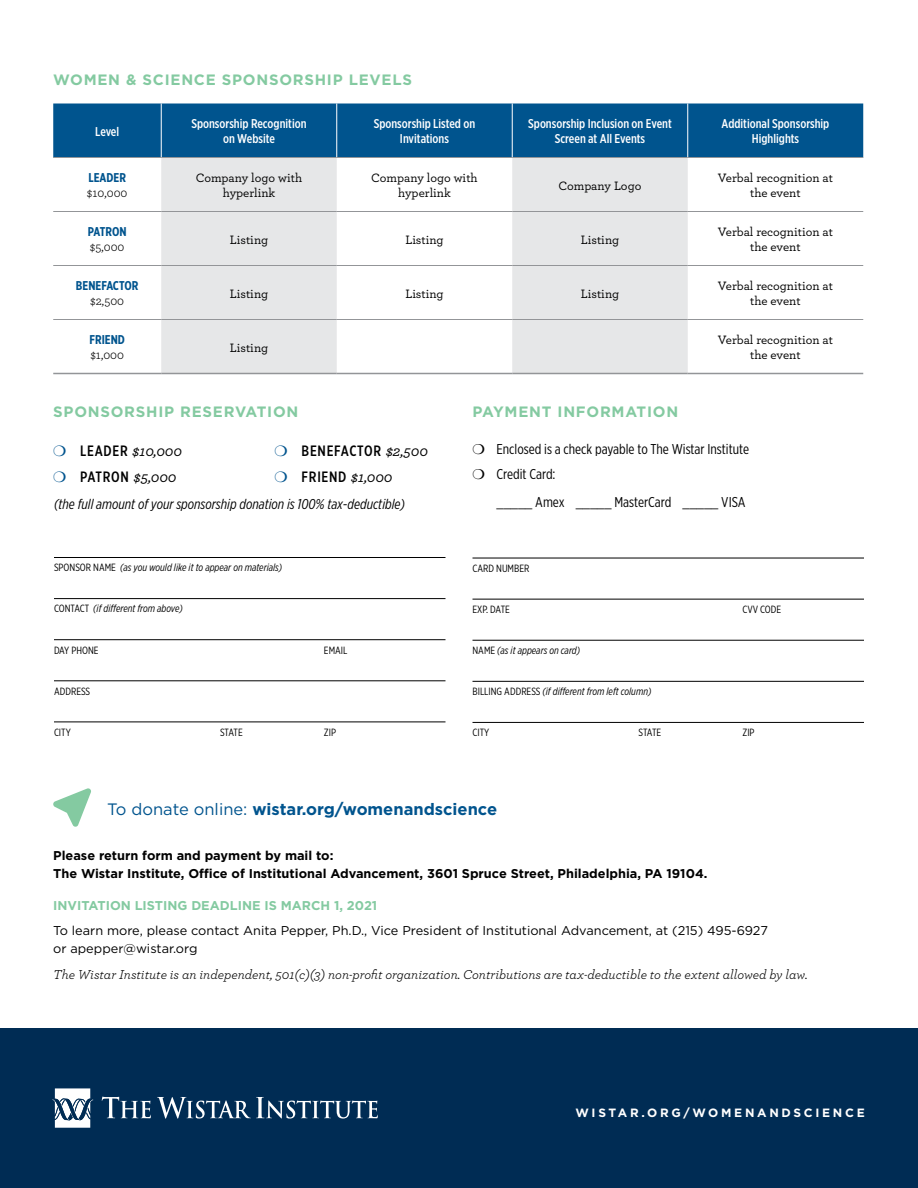
<style>
.page{position:relative;width:918px;height:1188px;background:#fff}
.page>*{position:absolute;margin:0;border:0;box-sizing:border-box;transform-origin:0 0}
.t1{font:700 16.5px "Gotham";color:#00548e}
.t2{font:700 15px "Gotham";letter-spacing:.05em;color:#84caa1}
.t3{font:500 15px "Gotham X Narrow";letter-spacing:.05em;color:#000}
.t4{font:italic 500 15px "Archer";color:#000}
.t5{font:14.25px "Gotham X Narrow";color:#000}
.t6{font:italic 14.25px "Gotham X Narrow";color:#000}
.t7{font:italic 13.5px "Archer";color:#000}
.t8{font:500 12.75px/15px "Archer";color:#000;text-align:center}
.t9{font:500 12.75px/15px "Gotham X Narrow";color:#fff;text-align:center}
.t10{font:700 12.75px/18px "Gotham";color:#000}
.t11{font:12.75px/18px "Gotham";color:#000}
.t12{font:700 12.75px "Gotham";color:#84caa1}
.t13{font:700 12.75px "Gotham X Narrow";color:#00548e}
.t14{font:12.75px "Archer";color:#000}
.t15{font:700 12px "Gotham";letter-spacing:.225em;color:#fff}
.t16{font:italic 10.5px "Gotham X Narrow";color:#000}
.t17{font:10.5px "Gotham X Narrow";color:#000}
.s1{color:#00548e}
.s2{font-family:"Gotham X Narrow";font-style:normal}
.s3{font-family:"Archer";font-style:italic}
.s4{font-style:normal}
.s5{font-weight:400}
</style>
<div class="page">
<div style="left:0;top:1028px;width:918px;height:160px;background:#002c54"></div>
<hr style="left:54px;top:557px;width:392px;height:1px;background:#000">
<hr style="left:54px;top:598px;width:392px;height:1px;background:#000">
<hr style="left:54px;top:639px;width:392px;height:1px;background:#000">
<hr style="left:54px;top:680px;width:392px;height:1px;background:#000">
<hr style="left:54px;top:722px;width:392px;height:1px;background:#000">
<hr style="left:472px;top:558px;width:392px;height:1px;background:#000">
<hr style="left:472px;top:599px;width:392px;height:1px;background:#000">
<hr style="left:472px;top:640px;width:392px;height:1px;background:#000">
<hr style="left:472px;top:681px;width:392px;height:1px;background:#000">
<hr style="left:472px;top:722px;width:392px;height:1px;background:#000">
<svg style="left:52px;top:1088px;width:41px;height:40px"></svg>
<svg style="left:102px;top:1097px;width:49px;height:21px"></svg>
<svg style="left:157px;top:1097px;width:221px;height:22px"></svg>
<div style="left:53px;top:104px;width:810px;height:53px;background:#00548e"></div>
<svg style="left:161px;top:158px;width:527px;height:215px;fill:#e6e7e8"></svg>
<hr style="left:53px;top:157px;width:108px;height:1px;background:#939598">
<hr style="left:161px;top:157px;width:176px;height:1px;background:#939598">
<hr style="left:337px;top:157px;width:175px;height:1px;background:#939598">
<hr style="left:512px;top:157px;width:176px;height:1px;background:#939598">
<hr style="left:688px;top:157px;width:175px;height:1px;background:#939598">
<hr style="left:53px;top:211px;width:108px;height:1px;background:#939598">
<hr style="left:161px;top:211px;width:176px;height:1px;background:#939598">
<hr style="left:337px;top:211px;width:175px;height:1px;background:#939598">
<hr style="left:512px;top:211px;width:176px;height:1px;background:#939598">
<hr style="left:688px;top:211px;width:175px;height:1px;background:#939598">
<hr style="left:53px;top:265px;width:108px;height:1px;background:#939598">
<hr style="left:161px;top:265px;width:176px;height:1px;background:#939598">
<hr style="left:337px;top:265px;width:175px;height:1px;background:#939598">
<hr style="left:512px;top:265px;width:176px;height:1px;background:#939598">
<hr style="left:688px;top:265px;width:175px;height:1px;background:#939598">
<hr style="left:53px;top:319px;width:108px;height:1px;background:#939598">
<hr style="left:161px;top:319px;width:176px;height:1px;background:#939598">
<hr style="left:337px;top:319px;width:175px;height:1px;background:#939598">
<hr style="left:512px;top:319px;width:176px;height:1px;background:#939598">
<hr style="left:688px;top:319px;width:175px;height:1px;background:#939598">
<hr style="left:53px;top:373px;width:108px;height:1px;background:#939598">
<hr style="left:161px;top:373px;width:176px;height:1px;background:#939598">
<hr style="left:337px;top:373px;width:175px;height:1px;background:#939598">
<hr style="left:512px;top:373px;width:176px;height:1px;background:#939598">
<hr style="left:688px;top:373px;width:175px;height:1px;background:#939598">
<hr style="left:161px;top:104px;width:1px;height:53px;background:#fff">
<hr style="left:336px;top:104px;width:1px;height:53px;background:#fff">
<hr style="left:512px;top:104px;width:1px;height:53px;background:#fff">
<hr style="left:687px;top:104px;width:1px;height:53px;background:#fff">
<svg style="left:53px;top:788px;width:38px;height:39px"></svg>
<p class="t2" style="left:53px;top:70px;width:360px">WOMEN &amp; SCIENCE SPONSORSHIP LEVELS</p>
<p class="t9" style="left:95px;top:123px;width:25px">Level</p>
<p class="t9" style="left:191px;top:116px;width:117px">Sponsorship Recognition</p>
<p class="t9" style="left:223px;top:131px;width:53px">on Website</p>
<p class="t9" style="left:374px;top:116px;width:103px">Sponsorship Listed on<br>Invitations</p>
<p class="t9" style="left:528px;top:116px;width:145px">Sponsorship Inclusion on Event<br>Screen at All Events</p>
<p class="t9" style="left:722px;top:116px;width:109px">Additional Sponsorship<br>Highlights</p>
<p class="t13" style="left:88px;top:170px;width:39px">LEADER</p>
<p class="t14" style="left:87px;top:184px;width:42px">$10,000</p>
<p class="t8" style="left:196px;top:170px;width:108px">Company logo with hyperlink</p>
<p class="t8" style="left:371px;top:170px;width:108px">Company logo with hyperlink</p>
<p class="t8" style="left:559px;top:177px;width:84px">Company Logo</p>
<p class="t8" style="left:718px;top:170px;width:117px">Verbal recognition at the event</p>
<p class="t13" style="left:88px;top:224px;width:40px">PATRON</p>
<p class="t14" style="left:90px;top:238px;width:36px">$5,000</p>
<p class="t8" style="left:230px;top:231px;width:40px">Listing</p>
<p class="t8" style="left:405px;top:231px;width:40px">Listing</p>
<p class="t8" style="left:581px;top:231px;width:40px">Listing</p>
<p class="t8" style="left:718px;top:224px;width:117px">Verbal recognition at the event</p>
<p class="t13" style="left:76px;top:278px;width:64px">BENEFACTOR</p>
<p class="t14" style="left:90px;top:292px;width:35px">$2,500</p>
<p class="t8" style="left:230px;top:285px;width:40px">Listing</p>
<p class="t8" style="left:405px;top:285px;width:40px">Listing</p>
<p class="t8" style="left:581px;top:285px;width:40px">Listing</p>
<p class="t8" style="left:718px;top:278px;width:117px">Verbal recognition at the event</p>
<p class="t13" style="left:90px;top:332px;width:37px">FRIEND</p>
<p class="t14" style="left:90px;top:346px;width:35px">$1,000</p>
<p class="t8" style="left:230px;top:339px;width:40px">Listing</p>
<p class="t8" style="left:718px;top:332px;width:117px">Verbal recognition at the event</p>
<p class="t2" style="left:53px;top:402px;width:247px">SPONSORSHIP RESERVATION</p>
<p class="t4" style="left:53px;top:440px;width:130px"><span class="s1">❍</span> <span class="s2">LEADER</span> $10,000</p>
<p class="t3" style="left:53px;top:468px;width:125px"><span class="s1">❍</span> PATRON <span class="s3">$5,000</span></p>
<p class="t3" style="left:275px;top:442px;width:155px"><span class="s1">❍</span> BENEFACTOR <span class="s3">$2,500</span></p>
<p class="t3" style="left:275px;top:468px;width:119px"><span class="s1">❍</span> FRIEND <span class="s3">$1,000</span></p>
<p class="t6" style="left:54px;top:496px;width:352px">(the full amount of your sponsorship donation is 100% tax-deductible)</p>
<p class="t16" style="left:54px;top:561px;width:230px"><span class="s4">SPONSOR NAME</span> (as you would like it to appear on materials)</p>
<p class="t16" style="left:54px;top:603px;width:130px"><span class="s4">CONTACT</span> (if different from above)</p>
<p class="t17" style="left:54px;top:644px;width:46px">DAY PHONE</p>
<p class="t17" style="left:324px;top:644px;width:25px">EMAIL</p>
<p class="t17" style="left:54px;top:685px;width:38px">ADDRESS</p>
<p class="t17" style="left:54px;top:726px;width:18px">CITY</p>
<p class="t17" style="left:220px;top:726px;width:24px">STATE</p>
<p class="t17" style="left:324px;top:726px;width:14px">ZIP</p>
<p class="t2" style="left:472px;top:402px;width:207px">PAYMENT INFORMATION</p>
<p class="t5" style="left:472px;top:441px;width:278px">❍ Enclosed is a check payable to The Wistar Institute</p>
<p class="t5" style="left:472px;top:465px;width:85px">❍ Credit Card:</p>
<p class="t5" style="left:496px;top:494px;width:251px">_____ Amex _____ MasterCard _____ VISA</p>
<p class="t17" style="left:472px;top:562px;width:58px">CARD NUMBER</p>
<p class="t17" style="left:472px;top:603px;width:39px">EXP. DATE</p>
<p class="t17" style="left:742px;top:603px;width:40px">CVV CODE</p>
<p class="t16" style="left:472px;top:644px;width:109px"><span class="s4">NAME</span> (as it appears on card)</p>
<p class="t16" style="left:472px;top:685px;width:180px"><span class="s4">BILLING ADDRESS</span> (if different from left column)</p>
<p class="t17" style="left:472px;top:726px;width:18px">CITY</p>
<p class="t17" style="left:639px;top:726px;width:24px">STATE</p>
<p class="t17" style="left:742px;top:726px;width:14px">ZIP</p>
<p class="t1" style="left:107px;top:798px;width:392px"><span class="s5">To donate online:</span> wistar.org/womenandscience</p>
<p class="t10" style="left:53px;top:847px;width:656px">Please return form and payment by mail to:<br>The Wistar Institute, Office of Institutional Advancement, 3601 Spruce Street, Philadelphia, PA 19104.</p>
<p class="t12" style="left:53px;top:897px;width:326px">INVITATION LISTING DEADLINE IS MARCH 1, 2021</p>
<p class="t11" style="left:53px;top:921px;width:716px">To learn more, please contact Anita Pepper, Ph.D., Vice President of Institutional Advancement, at (215) 495-6927 or apepper@wistar.org</p>
<p class="t7" style="left:53px;top:965px;width:756px">The Wistar Institute is an independent, 501(c)(3) non-profit organization. Contributions are tax-deductible to the extent allowed by law.</p>
<p class="t15" style="left:575px;top:1105px;width:291px">WISTAR.ORG/WOMENANDSCIENCE</p>
</div>
